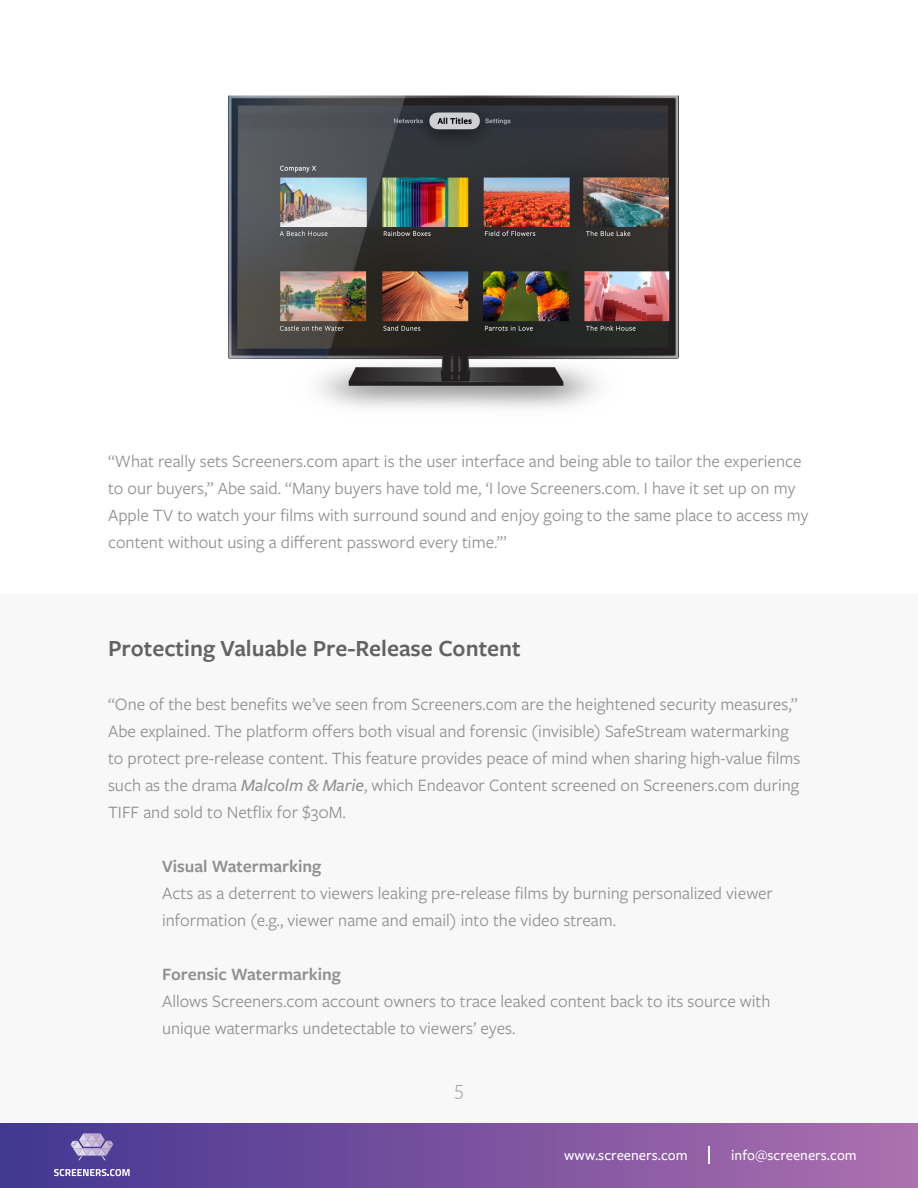
<style>
.page{position:relative;width:918px;height:1188px;background:#fff}
.page>*{position:absolute;margin:0;border:0;box-sizing:border-box;transform-origin:0 0}
.t1{font:600 24px "Freight Sans Pro";color:#656263}
.t2{font:300 21px "Freight Sans Pro";color:#918f90}
.t3{font:18px/27px "Freight Sans Pro";color:#918f90}
.t4{font:600 18px "Freight Sans Pro";color:#918f90}
.t5{font:500 15px "Freight Sans Pro";color:#fff}
.s1{font-weight:500;font-style:italic}
</style>
<div class="page">
<div style="left:0;top:1122px;width:918px;height:66px;background:linear-gradient(to right,#423691,#ae6eae)"></div>
<svg style="left:708px;top:1146px;width:2px;height:17px"></svg>
<svg style="left:71px;top:1133px;width:42px;height:27px"></svg>
<svg style="left:54px;top:1169px;width:76px;height:7px"></svg>
<div style="left:0;top:594px;width:918px;height:528px;background:#f8f8f8"></div>
<img style="left:228px;top:95px;width:451px;height:313px">
<p class="t3" style="left:108px;top:447px;width:702px">“What really sets Screeners.com apart is the user interface and being able to tailor the experience to our buyers,” Abe said. “Many buyers have told me, ‘I love Screeners.com. I have it set up on my Apple TV to watch your films with surround sound and enjoy going to the same place to access my content without using a different password every time.’”</p>
<p class="t1" style="left:108px;top:632px;width:414px">Protecting Valuable Pre-Release Content</p>
<p class="t3" style="left:108px;top:690px;width:694px">“One of the best benefits we’ve seen from Screeners.com are the heightened security measures,” Abe explained. The platform offers both visual and forensic (invisible) SafeStream watermarking to protect pre-release content. This feature provides peace of mind when sharing high-value films such as the drama <span class="s1">Malcolm &amp; Marie</span>, which Endeavor Content screened on Screeners.com during TIFF and sold to Netflix for $30M.</p>
<p class="t4" style="left:162px;top:854px;width:161px">Visual Watermarking</p>
<p class="t3" style="left:162px;top:879px;width:613px">Acts as a deterrent to viewers leaking pre-release films by burning personalized viewer information (e.g., viewer name and email) into the video stream.</p>
<p class="t4" style="left:162px;top:962px;width:180px">Forensic Watermarking</p>
<p class="t3" style="left:162px;top:987px;width:610px">Allows Screeners.com account owners to trace leaked content back to its source with unique watermarks undetectable to viewers’ eyes.</p>
<p class="t2" style="left:455px;top:1074px;width:10px">5</p>
<p class="t5" style="left:564px;top:1145px;width:125px">www.screeners.com</p>
<p class="t5" style="left:731px;top:1145px;width:127px">info@screeners.com</p>
</div>
